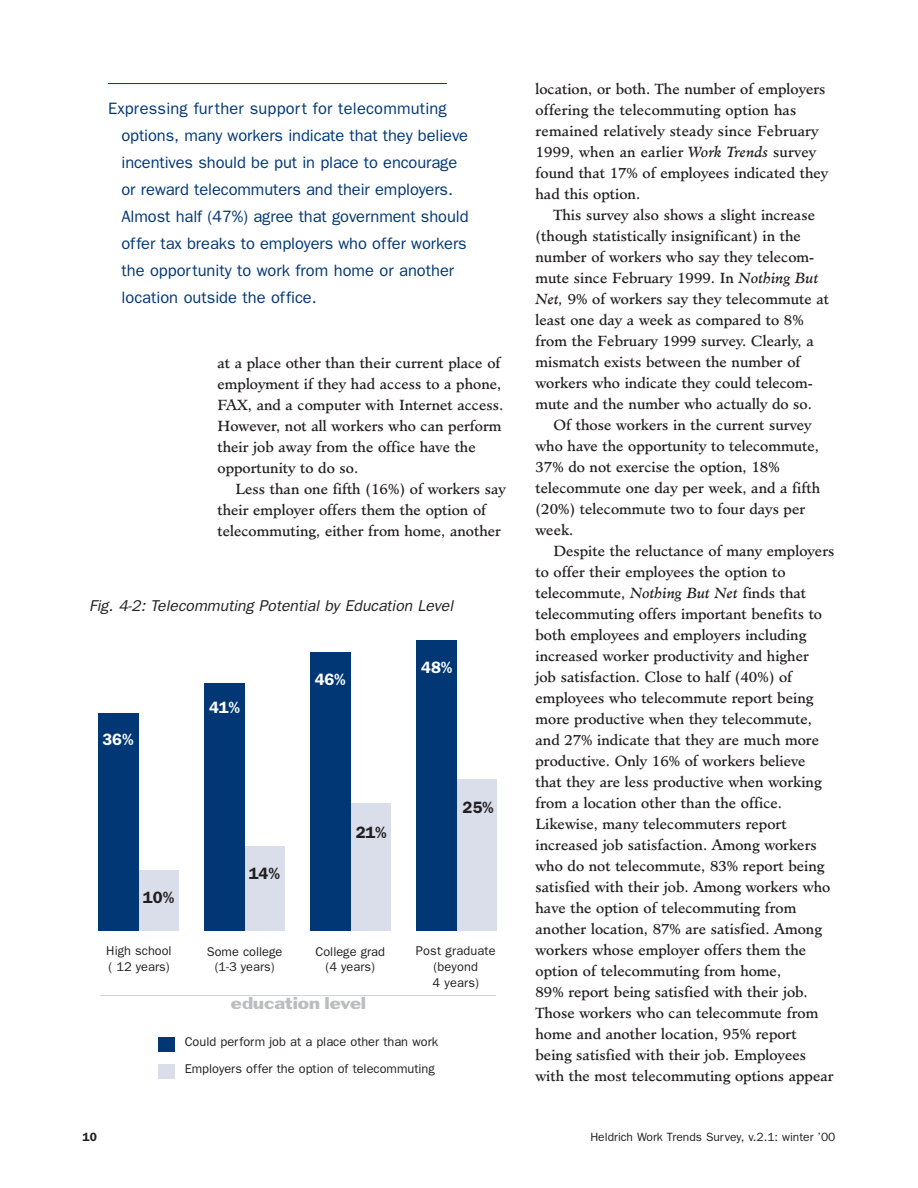
<style>
.page{position:relative;width:918px;height:1188px;background:#fff}
.page>*{position:absolute;margin:0;border:0;box-sizing:border-box;transform-origin:0 0}
.t1{font:16.5px/27px "Franklin Gothic";letter-spacing:-.005em;color:#013775}
.t2{font:600 16.5px "Franklin Gothic";letter-spacing:-.01em;color:#fff}
.t3{font:600 16.5px "Franklin Gothic";letter-spacing:-.01em;color:#231f20}
.t4{font:italic 15.75px "Franklin Gothic";color:#231f20}
.t5{font:expanded 15px "OPTI Franklin Gothic";color:#bcbdc0}
.t6{font:14.25px/21px "Minister";color:#231f20}
.t7{font:12.75px/15.8px "Franklin Gothic";color:#231f20;text-align:center}
.t8{font:12px "Franklin Gothic";color:#231f20}
.t9{font:600 12px "Franklin Gothic";color:#231f20}
.s1{font-style:italic}
</style>
<div class="page">
<hr style="left:108px;top:83px;width:339px;height:1px;background:#013775">
<div style="left:138px;top:870px;width:40px;height:61px;background:#dadeeb"></div>
<div style="left:98px;top:713px;width:40px;height:218px;background:#013775"></div>
<div style="left:245px;top:846px;width:40px;height:85px;background:#dadeeb"></div>
<div style="left:204px;top:683px;width:41px;height:248px;background:#013775"></div>
<div style="left:351px;top:804px;width:40px;height:127px;background:#dadeeb"></div>
<div style="left:310px;top:652px;width:41px;height:279px;background:#013775"></div>
<div style="left:457px;top:779px;width:40px;height:152px;background:#dadeeb"></div>
<div style="left:417px;top:640px;width:40px;height:291px;background:#013775"></div>
<hr style="left:100px;top:995px;width:396px;height:1px;background:#d1d2d4">
<div style="left:158px;top:1037px;width:17px;height:14px;background:#013775"></div>
<div style="left:158px;top:1065px;width:17px;height:14px;background:#dadeeb"></div>
<p class="t1" style="left:122px;top:96px;width:349px;text-indent:-14px">Expressing further support for telecommuting options, many workers indicate that they believe incentives should be put in place to encourage or reward telecommuters and their employers.<br>Almost half (47%) agree that government should offer tax breaks to employers who offer workers the opportunity to work from home or another location outside the office.</p>
<p class="t6" style="left:218px;top:353px;width:287px">at a place other than their current place of employment if they had access to a phone, FAX, and a computer with Internet access.<br>However, not all workers who can perform their job away from the office have the opportunity to do so.</p>
<p class="t6" style="left:218px;top:479px;width:290px;text-indent:18px">Less than one fifth (16%) of workers say their employer offers them the option of telecommuting, either from home, another</p>
<p class="t4" style="left:89px;top:600px;width:368px">Fig. 4-2: Telecommuting Potential by Education Level</p>
<p class="t2" style="left:102px;top:734px;width:33px">36%</p>
<p class="t2" style="left:209px;top:702px;width:32px">41%</p>
<p class="t3" style="left:143px;top:891px;width:33px">10%</p>
<p class="t3" style="left:249px;top:867px;width:32px">14%</p>
<p class="t2" style="left:315px;top:674px;width:32px">46%</p>
<p class="t2" style="left:421px;top:662px;width:32px">48%</p>
<p class="t3" style="left:356px;top:827px;width:32px">21%</p>
<p class="t3" style="left:463px;top:802px;width:32px">25%</p>
<p class="t7" style="left:106px;top:944px;width:67px;text-align:left">High school ( 12 years)</p>
<p class="t7" style="left:207px;top:944px;width:77px">Some college (1-3 years)</p>
<p class="t7" style="left:316px;top:945px;width:71px">College grad (4 years)</p>
<p class="t7" style="left:416px;top:944px;width:81px">Post graduate (beyond<br>4 years)</p>
<p class="t5" style="left:231px;top:997px;width:137px">education level</p>
<p class="t7" style="left:185px;top:1029px;width:255px;line-height:27px;text-align:left">Could perform job at a place other than work<br>Employers offer the option of telecommuting</p>
<p class="t6" style="left:536px;top:79px;width:294px">location, or both. The number of employers offering the telecommuting option has remained relatively steady since February 1999, when an earlier <span class="s1">Work Trends</span> survey found that 17% of employees indicated they had this option.</p>
<p class="t6" style="left:536px;top:205px;width:295px;text-indent:18px">This survey also shows a slight increase (though statistically insignificant) in the number of workers who say they telecom&shy;mute since February 1999. In <span class="s1">Nothing But Net,</span> 9% of workers say they telecommute at least one day a week as compared to 8% from the February 1999 survey. Clearly, a mismatch exists between the number of workers who indicate they could telecom&shy;mute and the number who actually do so.</p>
<p class="t6" style="left:536px;top:415px;width:286px;text-indent:18px">Of those workers in the current survey who have the opportunity to telecommute,<br>37% do not exercise the option, 18% telecommute one day per week, and a fifth (20%) telecommute two to four days per week.</p>
<p class="t6" style="left:535px;top:541px;width:300px;text-indent:18px">Despite the reluctance of many employers to offer their employees the option to telecommute, <span class="s1">Nothing But Net</span> finds that telecommuting offers important benefits to both employees and employers including increased worker productivity and higher<br>job satisfaction. Close to half (40%) of employees who telecommute report being more productive when they telecommute, and 27% indicate that they are much more productive. Only 16% of workers believe that they are less productive when working from a location other than the office.<br>Likewise, many telecommuters report increased job satisfaction. Among workers who do not telecommute, 83% report being satisfied with their job. Among workers who have the option of telecommuting from another location, 87% are satisfied. Among workers whose employer offers them the option of telecommuting from home,<br>89% report being satisfied with their job.<br>Those workers who can telecommute from home and another location, 95% report being satisfied with their job. Employees with the most telecommuting options appear</p>
<p class="t9" style="left:82px;top:1132px;width:16px">10</p>
<p class="t8" style="left:590px;top:1132px;width:247px">Heldrich Work Trends Survey, v.2.1: winter ’00</p>
</div>
